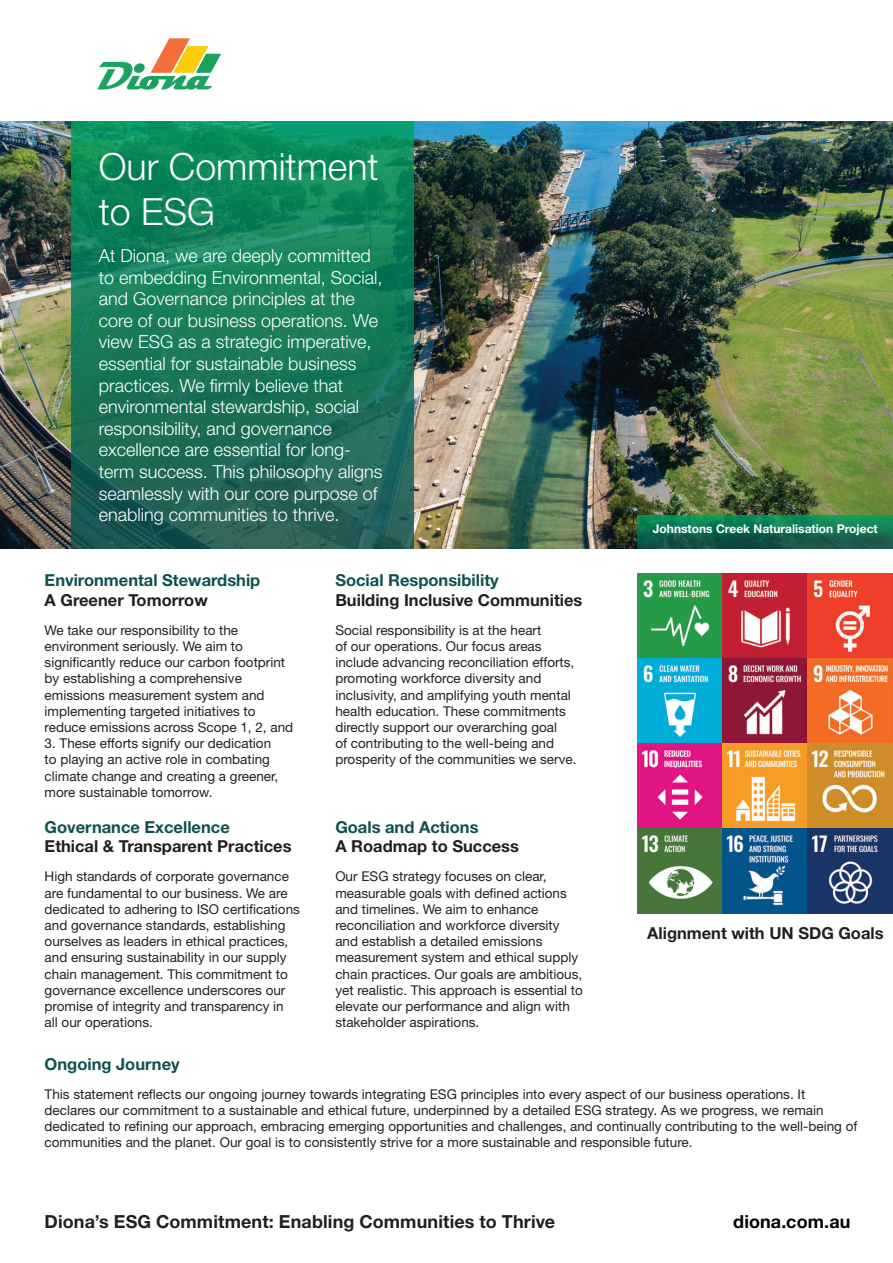
<style>
.page{position:relative;width:893px;height:1263px;background:#fff}
.page>*{position:absolute;margin:0;border:0;box-sizing:border-box;transform-origin:0 0}
.t1{font:300 37.5px/45px "Helvetica Neue";color:#fff}
.t2{font:300 18px/21.6px "Helvetica Neue";color:#fff}
.t3{font:700 18px "Helvetica Neue";letter-spacing:.005em;color:#231f20}
.t4{font:700 18px "Helvetica Neue";letter-spacing:.005em;color:#000}
.t5{font:700 16.5px "Helvetica Neue";color:#231f20}
.t6{font:700 16.5px "Helvetica Neue";color:#0e5050}
.t7{font:13.5px/16.2px "Helvetica Neue";color:#231f20}
.t8{font:700 12px "Helvetica Neue";color:#fff}
</style>
<div class="page">
<img style="left:0;top:121px;width:893px;height:428px">
<svg style="left:72px;top:121px;width:342px;height:428px;background:#177859"></svg>
<svg style="left:638px;top:516px;width:255px;height:33px;background:#0d8356"></svg>
<div style="left:656px;top:527px;width:237px;height:26px;background:#231f20;opacity:.75"></div>
<svg style="left:97px;top:38px;width:124px;height:52px"></svg>
<img style="left:638px;top:573px;width:255px;height:340px">
<h1 class="t1" style="left:99px;top:142px;width:281px">Our Commitment to ESG</h1>
<p class="t2" style="left:99px;top:244px;width:285px">At Diona, we are deeply committed to embedding Environmental, Social, and Governance principles at the core of our business operations. We view ESG as a strategic imperative, essential for sustainable business practices. We firmly believe that environmental stewardship, social responsibility, and governance excellence are essential for long&shy;term success. This philosophy aligns seamlessly with our core purpose of enabling communities to thrive.</p>
<p class="t6" style="left:45px;top:567px;width:217px">Environmental Stewardship</p>
<p class="t5" style="left:45px;top:587px;width:165px">A Greener Tomorrow</p>
<p class="t7" style="left:45px;top:623px;width:250px">We take our responsibility to the environment seriously. We aim to significantly reduce our carbon footprint by establishing a comprehensive emissions measurement system and implementing targeted initiatives to reduce emissions across Scope 1, 2, and</p>
<p class="t7" style="left:45px;top:736px;width:235px">3. These efforts signify our dedication to playing an active role in combating climate change and creating a greener, more sustainable tomorrow.</p>
<p class="t6" style="left:45px;top:814px;width:187px">Governance Excellence</p>
<p class="t5" style="left:45px;top:833px;width:248px">Ethical &amp; Transparent Practices</p>
<p class="t7" style="left:45px;top:869px;width:257px">High standards of corporate governance are fundamental to our business. We are dedicated to adhering to ISO certifications and governance standards, establishing ourselves as leaders in ethical practices, and ensuring sustainability in our supply chain management. This commitment to governance excellence underscores our promise of integrity and transparency in all our operations.</p>
<p class="t6" style="left:335px;top:567px;width:165px">Social Responsibility</p>
<p class="t5" style="left:335px;top:587px;width:249px">Building Inclusive Communities</p>
<p class="t7" style="left:335px;top:623px;width:243px">Social responsibility is at the heart<br>of our operations. Our focus areas include advancing reconciliation efforts, promoting workforce diversity and inclusivity, and amplifying youth mental health education. These commitments directly support our overarching goal<br>of contributing to the well-being and prosperity of the communities we serve.</p>
<p class="t6" style="left:335px;top:814px;width:145px">Goals and Actions</p>
<p class="t5" style="left:335px;top:833px;width:185px">A Roadmap to Success</p>
<p class="t7" style="left:335px;top:869px;width:249px">Our ESG strategy focuses on clear, measurable goals with defined actions and timelines. We aim to enhance reconciliation and workforce diversity and establish a detailed emissions measurement system and ethical supply chain practices. Our goals are ambitious, yet realistic. This approach is essential to elevate our performance and align with stakeholder aspirations.</p>
<p class="t8" style="left:653px;top:519px;width:226px">Johnstons Creek Naturalisation Project</p>
<p class="t5" style="left:647px;top:920px;width:238px">Alignment with UN SDG Goals</p>
<p class="t6" style="left:45px;top:1051px;width:137px">Ongoing Journey</p>
<p class="t7" style="left:45px;top:1087px;width:814px">This statement reflects our ongoing journey towards integrating ESG principles into every aspect of our business operations. It declares our commitment to a sustainable and ethical future, underpinned by a detailed ESG strategy. As we progress, we remain dedicated to refining our approach, embracing emerging opportunities and challenges, and continually contributing to the well-being of communities and the planet. Our goal is to consistently strive for a more sustainable and responsible future.</p>
<h2 class="t3" style="left:45px;top:1207px;width:512px">Diona’s ESG Commitment: Enabling Communities to Thrive</h2>
<h2 class="t4" style="left:733px;top:1207px;width:119px">diona.com.au</h2>
</div>
